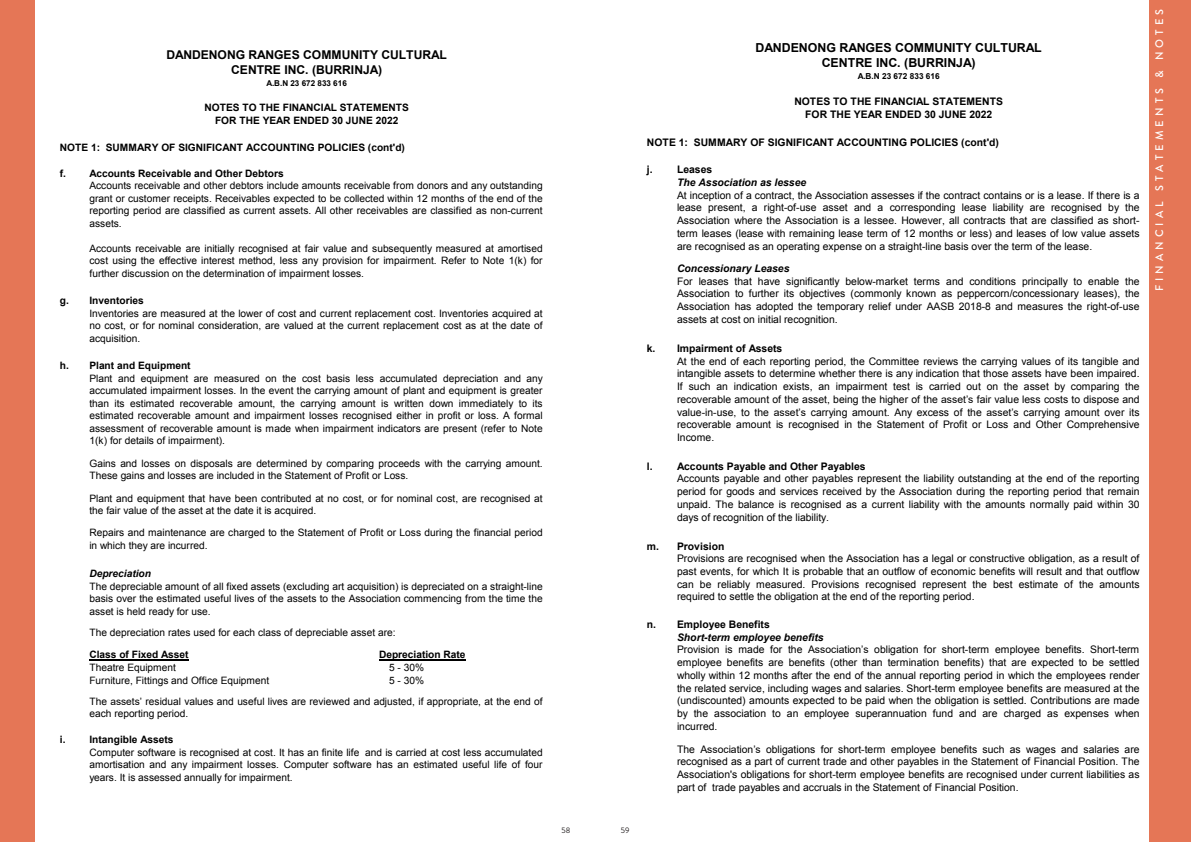
<style>
.page{position:relative;width:1191px;height:842px;background:#fff}
.page>*{position:absolute;margin:0;border:0;box-sizing:border-box;transform-origin:0 0}
.t1{font:700 12.4px/15.6px "Arial";letter-spacing:-.005em;color:#000;text-align:center}
.t2{font:700 12.1px/15.3px "Arial";letter-spacing:-.005em;color:#000;text-align:center}
.t3{font:500 11px "Brandon Grotesque";letter-spacing:.37em;color:#fff}
.t4{font:10.4px/12.8px "Arial";color:#000;text-align:justify}
.t5{font:700 10.4px/13.3px "Arial";color:#000;text-align:center}
.t6{font:italic 700 10.4px/13.1px "Arial";color:#000}
.t7{font:10.2px/12.5px "Arial";color:#000}
.t8{font:700 10.2px/13px "Arial";color:#000;text-align:center}
.t9{font:italic 700 10.2px "Arial";color:#000}
.t10{font:700 8.3px "Arial";letter-spacing:.005em;color:#000}
.t11{font:700 8.1px "Arial";letter-spacing:.005em;color:#000}
.t12{font:8px "Brandon Grotesque";color:#231f20}
.s1{font-weight:700}
.s2{font-style:normal}
</style>
<div class="page">
<div style="left:0;top:0;width:34px;height:842px;background:#e57656"></div>
<div style="left:1149px;top:0;width:42px;height:842px;background:#e57656"></div>
<hr style="left:89px;top:659px;width:100px;height:1px;background:#000">
<hr style="left:379px;top:659px;width:87px;height:1px;background:#000">
<p class="t2" style="left:166px;top:47px;width:282px">DANDENONG RANGES COMMUNITY CULTURAL<br>CENTRE INC. (BURRINJA)</p>
<p class="t11" style="left:266px;top:77px;width:82px">A.B.N 23 672 833 616</p>
<p class="t8" style="left:204px;top:102px;width:206px">NOTES TO THE FINANCIAL STATEMENTS<br>FOR THE YEAR ENDED 30 JUNE 2022</p>
<p class="t8" style="left:60px;top:142px;width:347px">NOTE 1: SUMMARY OF SIGNIFICANT ACCOUNTING POLICIES (cont'd)</p>
<p class="t8" style="left:60px;top:167px;width:225px">f. Accounts Receivable and Other Debtors</p>
<p class="t7" style="left:89px;top:180px;width:455px;text-align:justify">Accounts receivable and other debtors include amounts receivable from donors and any outstanding grant or customer receipts. Receivables expected to be collected within 12 months of the end of the reporting period are classified as current assets. All other receivables are classified as non-current assets.</p>
<p class="t7" style="left:89px;top:242px;width:455px;text-align:justify">Accounts receivable are initially recognised at fair value and subsequently measured at amortised cost using the effective interest method, less any provision for impairment. Refer to Note 1(k) for further discussion on the determination of impairment losses.</p>
<p class="t8" style="left:60px;top:294px;width:85px">g. Inventories</p>
<p class="t7" style="left:89px;top:307px;width:455px;text-align:justify">Inventories are measured at the lower of cost and current replacement cost. Inventories acquired at no cost, or for nominal consideration, are valued at the current replacement cost as at the date of acquisition.</p>
<p class="t8" style="left:60px;top:359px;width:132px">h. Plant and Equipment</p>
<p class="t7" style="left:89px;top:372px;width:455px;text-align:justify">Plant and equipment are measured on the cost basis less accumulated depreciation and any accumulated impairment losses. In the event the carrying amount of plant and equipment is greater than its estimated recoverable amount, the carrying amount is written down immediately to its estimated recoverable amount and impairment losses recognised either in profit or loss. A formal assessment of recoverable amount is made when impairment indicators are present (refer to Note 1(k) for details of impairment).</p>
<p class="t7" style="left:89px;top:457px;width:455px">Gains and losses on disposals are determined by comparing proceeds with the carrying amount.<br>These gains and losses are included in the Statement of Profit or Loss.</p>
<p class="t7" style="left:89px;top:492px;width:455px">Plant and equipment that have been contributed at no cost, or for nominal cost, are recognised at the fair value of the asset at the date it is acquired.</p>
<p class="t7" style="left:89px;top:526px;width:455px">Repairs and maintenance are charged to the Statement of Profit or Loss during the financial period in which they are incurred.</p>
<p class="t9" style="left:89px;top:567px;width:63px">Depreciation</p>
<p class="t7" style="left:89px;top:580px;width:455px;text-align:justify">The depreciable amount of all fixed assets (excluding art acquisition) is depreciated on a straight-line basis over the estimated useful lives of the assets to the Association commencing from the time the asset is held ready for use.</p>
<p class="t7" style="left:379px;top:622px;width:88px;line-height:21.7px;text-indent:-290px">The depreciation rates used for each class of depreciable asset are:<br><span class="s1">Depreciation Rate</span></p>
<p class="t7" style="left:389px;top:661px;width:37px;line-height:13.1px">5 - 30%<br>5 - 30%</p>
<p class="t7" style="left:89px;top:695px;width:455px">The assets’ residual values and useful lives are reviewed and adjusted, if appropriate, at the end of each reporting period.</p>
<p class="t7" style="left:89px;top:746px;width:455px;text-align:justify">Computer software is recognised at cost. It has an finite life and is carried at cost less accumulated amortisation and any impairment losses. Computer software has an estimated useful life of four years. It is assessed annually for impairment.</p>
<p class="t7" style="left:89px;top:648px;width:181px;line-height:12.9px"><span class="s1">Class of Fixed Asset<br></span>Theatre Equipment<br>Furniture, Fittings and Office Equipment</p>
<p class="t8" style="left:60px;top:733px;width:115px">i. Intangible Assets</p>
<p class="t12" style="left:561px;top:825px;width:10px">58</p>
<p class="t12" style="left:621px;top:825px;width:10px">59</p>
<p class="t1" style="left:755px;top:40px;width:287px">DANDENONG RANGES COMMUNITY CULTURAL<br>CENTRE INC. (BURRINJA)</p>
<p class="t10" style="left:857px;top:71px;width:83px">A.B.N 23 672 833 616</p>
<p class="t5" style="left:794px;top:95px;width:210px">NOTES TO THE FINANCIAL STATEMENTS<br>FOR THE YEAR ENDED 30 JUNE 2022</p>
<p class="t5" style="left:647px;top:136px;width:354px">NOTE 1: SUMMARY OF SIGNIFICANT ACCOUNTING POLICIES (cont'd)</p>
<p class="t6" style="left:677px;top:163px;width:131px;text-indent:-30px"><span class="s2">j. Leases<br></span>The Association as lessee</p>
<p class="t4" style="left:677px;top:189px;width:464px">At inception of a contract, the Association assesses if the contract contains or is a lease. If there is a lease present, a right-of-use asset and a corresponding lease liability are recognised by the Association where the Association is a lessee. However, all contracts that are classified as short&shy;term leases (lease with remaining lease term of 12 months or less) and leases of low value assets are recognised as an operating expense on a straight-line basis over the term of the lease.</p>
<p class="t6" style="left:677px;top:262px;width:114px">Concessionary Leases</p>
<p class="t4" style="left:677px;top:275px;width:464px">For leases that have significantly below-market terms and conditions principally to enable the Association to further its objectives (commonly known as peppercorn/concessionary leases), the Association has adopted the temporary relief under AASB 2018-8 and measures the right-of-use assets at cost on initial recognition.</p>
<p class="t5" style="left:647px;top:342px;width:137px">k. Impairment of Assets</p>
<p class="t4" style="left:677px;top:355px;width:464px">At the end of each reporting period, the Committee reviews the carrying values of its tangible and intangible assets to determine whether there is any indication that those assets have been impaired.<br>If such an indication exists, an impairment test is carried out on the asset by comparing the recoverable amount of the asset, being the higher of the asset’s fair value less costs to dispose and value-in-use, to the asset’s carrying amount. Any excess of the asset’s carrying amount over its recoverable amount is recognised in the Statement of Profit or Loss and Other Comprehensive Income.</p>
<p class="t5" style="left:647px;top:460px;width:220px">l. Accounts Payable and Other Payables</p>
<p class="t4" style="left:677px;top:472px;width:464px">Accounts payable and other payables represent the liability outstanding at the end of the reporting period for goods and services received by the Association during the reporting period that remain unpaid. The balance is recognised as a current liability with the amounts normally paid within 30 days of recognition of the liability.</p>
<p class="t4" style="left:677px;top:552px;width:464px">Provisions are recognised when the Association has a legal or constructive obligation, as a result of past events, for which It is probable that an outflow of economic benefits will result and that outflow can be reliably measured. Provisions recognised represent the best estimate of the amounts required to settle the obligation at the end of the reporting period.</p>
<p class="t5" style="left:647px;top:540px;width:79px">m. Provision</p>
<p class="t6" style="left:677px;top:618px;width:148px;text-indent:-30px"><span class="s2">n. Employee Benefits<br></span>Short-term employee benefits</p>
<p class="t4" style="left:677px;top:643px;width:464px">Provision is made for the Association’s obligation for short-term employee benefits. Short-term employee benefits are benefits (other than termination benefits) that are expected to be settled wholly within 12 months after the end of the annual reporting period in which the employees render the related service, including wages and salaries. Short-term employee benefits are measured at the (undiscounted) amounts expected to be paid when the obligation is settled. Contributions are made by the association to an employee superannuation fund and are charged as expenses when incurred.</p>
<p class="t4" style="left:677px;top:743px;width:464px">The Association’s obligations for short-term employee benefits such as wages and salaries are recognised as a part of current trade and other payables in the Statement of Financial Position. The Association's obligations for short-term employee benefits are recognised under current liabilities as part of trade payables and accruals in the Statement of Financial Position.</p>
<p class="t3" style="left:1151px;top:291px;width:284px;rotate:-90deg">FINANCIAL STATEMENTS &amp; NOTES</p>
</div>
